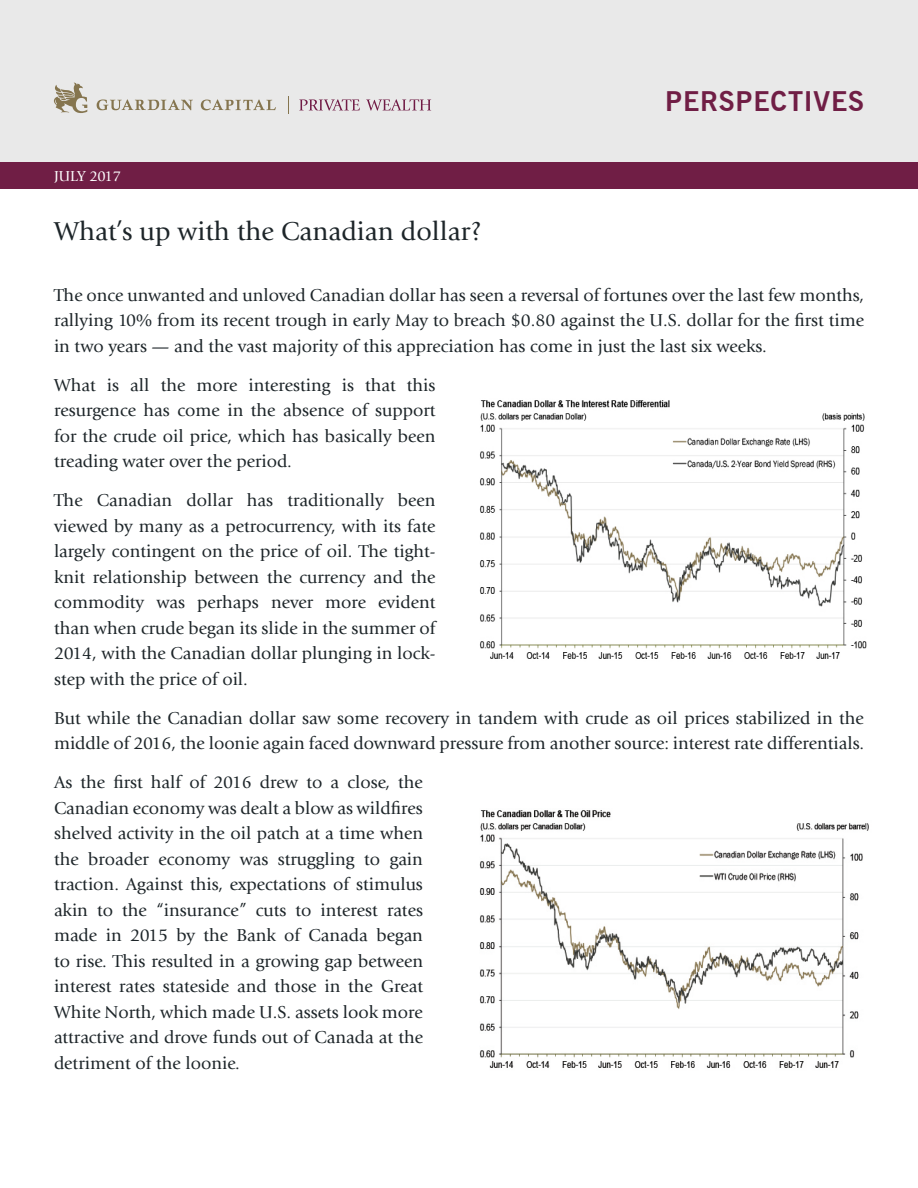
<style>
.page{position:relative;width:918px;height:1188px;background:#fff}
.page>*{position:absolute;margin:0;border:0;box-sizing:border-box;transform-origin:0 0}
.Body_Copy{font:27px "Giovanni Std";color:#1d2529}
.t1{font:700 27px "News Gothic BT";letter-spacing:.03em;color:#701e45}
.Body_Copy-2{font:18px/25.5px "Giovanni Std";color:#1d2529;text-align:justify}
.Body_Copy-3{font:15px "Giovanni Std";letter-spacing:-.01em;color:#fff}
</style>
<div class="page">
<div style="left:0;top:0;width:918px;height:167px;background:#e9e9e9"></div>
<div style="left:0;top:162px;width:918px;height:27px;background:#701e45"></div>
<svg style="left:53px;top:82px;width:34px;height:31px"></svg>
<svg style="left:97px;top:99px;width:96px;height:11px"></svg>
<svg style="left:201px;top:99px;width:75px;height:11px"></svg>
<svg style="left:288px;top:96px;width:1px;height:17px"></svg>
<svg style="left:299px;top:99px;width:61px;height:12px"></svg>
<svg style="left:366px;top:99px;width:65px;height:12px"></svg>
<img style="left:479px;top:400px;width:388px;height:259px">
<img style="left:479px;top:810px;width:390px;height:258px">
<p class="Body_Copy-3" style="left:54px;top:168px;width:69px">JULY 2017</p>
<p class="Body_Copy" style="left:54px;top:216px;width:429px">What’s up with the Canadian dollar?</p>
<p class="t1" style="left:665px;top:85px;width:200px">PERSPECTIVES</p>
<p class="Body_Copy-2" style="left:54px;top:283px;width:812px">The once unwanted and unloved Canadian dollar has seen a reversal of fortunes over the last few months, rallying 10% from its recent trough in early May to breach $0.80 against the U.S. dollar for the first time in two years — and the vast majority of this appreciation has come in just the last six weeks.</p>
<p class="Body_Copy-2" style="left:54px;top:373px;width:383px">What is all the more interesting is that this resurgence has come in the absence of support for the crude oil price, which has basically been treading water over the period.</p>
<p class="Body_Copy-2" style="left:54px;top:488px;width:383px">The Canadian dollar has traditionally been viewed by many as a petrocurrency, with its fate largely contingent on the price of oil. The tight&shy;knit relationship between the currency and the commodity was perhaps never more evident than when crude began its slide in the summer of 2014, with the Canadian dollar plunging in lock&shy;step with the price of oil.</p>
<p class="Body_Copy-2" style="left:54px;top:706px;width:812px">But while the Canadian dollar saw some recovery in tandem with crude as oil prices stabilized in the middle of 2016, the loonie again faced downward pressure from another source: interest rate differentials.</p>
<p class="Body_Copy-2" style="left:54px;top:770px;width:371px">As the first half of 2016 drew to a close, the Canadian economy was dealt a blow as wildfires shelved activity in the oil patch at a time when the broader economy was struggling to gain traction. Against this, expectations of stimulus akin to the “insurance” cuts to interest rates made in 2015 by the Bank of Canada began to rise. This resulted in a growing gap between interest rates stateside and those in the Great White North, which made U.S. assets look more attractive and drove funds out of Canada at the detriment of the loonie.</p>
</div>
